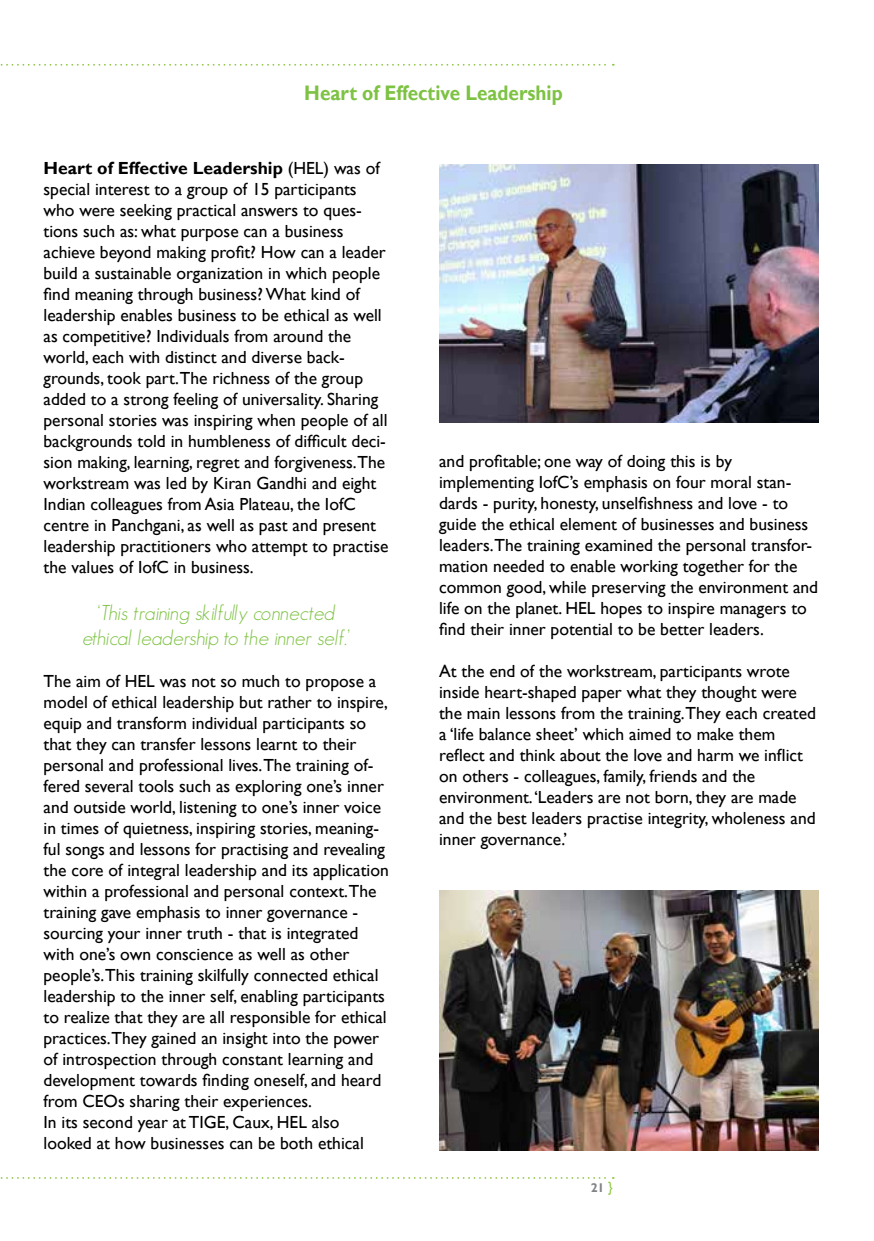
<style>
.page{position:relative;width:874px;height:1241px;background:#fff}
.page>*{position:absolute;margin:0;border:0;box-sizing:border-box;transform-origin:0 0}
.t1{font:italic 300 21px/25.2px "Geosans";color:#7dc242;text-align:center}
.t2{font:700 21px "Gill Sans";color:#7dc242;scale:.9 1}
.t3{font:17.5px/21px "Gill Sans";color:#000}
.t4{font:700 12.6px "Gill Sans";color:#808285}
.s1{font-weight:700}
.s2{font-weight:400;font-size:14px;color:#8dc63f}
</style>
<div class="page">
<svg style="left:0;top:64px;width:613px;height:2px"></svg>
<svg style="left:0;top:1177px;width:613px;height:1px"></svg>
<img style="left:439px;top:164px;width:379px;height:258px">
<img style="left:439px;top:890px;width:379px;height:259px">
<p class="t2" style="left:304px;top:80px;width:288px">Heart of Effective Leadership</p>
<p class="t3" style="left:43px;top:158px;width:346px"><span class="s1">Heart of Effective Leadership</span> (HEL) was of special interest to a group of 15 participants who were seeking practical answers to ques&shy;tions such as: what purpose can a business achieve beyond making profit? How can a leader build a sustainable organization in which people find meaning through business? What kind of leadership enables business to be ethical as well as competitive? Individuals from around the world, each with distinct and diverse back&shy;grounds, took part.The richness of the group added to a strong feeling of universality. Sharing personal stories was inspiring when people of all backgrounds told in humbleness of difficult deci&shy;sion making, learning, regret and forgiveness.The workstream was led by Kiran Gandhi and eight Indian colleagues from Asia Plateau, the IofC centre in Panchgani, as well as past and present leadership practitioners who attempt to practise the values of IofC in business.</p>
<p class="t1" style="left:83px;top:599px;width:269px">‘This training skilfully connected ethical leadership to the inner self.’</p>
<p class="t3" style="left:43px;top:670px;width:347px">The aim of HEL was not so much to propose a model of ethical leadership but rather to inspire, equip and transform individual participants so that they can transfer lessons learnt to their personal and professional lives.The training of&shy;fered several tools such as exploring one’s inner and outside world, listening to one’s inner voice in times of quietness, inspiring stories, meaning&shy;ful songs and lessons for practising and revealing the core of integral leadership and its application within a professional and personal context.The training gave emphasis to inner governance - sourcing your inner truth - that is integrated with one’s own conscience as well as other people’s.This training skilfully connected ethical leadership to the inner self, enabling participants to realize that they are all responsible for ethical practices.They gained an insight into the power of introspection through constant learning and development towards finding oneself, and heard from CEOs sharing their experiences.<br>In its second year at TIGE, Caux, HEL also looked at how businesses can be both ethical</p>
<p class="t3" style="left:439px;top:451px;width:380px">and profitable; one way of doing this is by implementing IofC’s emphasis on four moral stan&shy;dards - purity, honesty, unselfishness and love - to guide the ethical element of businesses and business leaders.The training examined the personal transfor&shy;mation needed to enable working together for the common good, while preserving the environment and life on the planet. HEL hopes to inspire managers to find their inner potential to be better leaders.</p>
<p class="t3" style="left:439px;top:661px;width:378px">At the end of the workstream, participants wrote inside heart-shaped paper what they thought were the main lessons from the training.They each created a ‘life balance sheet’ which aimed to make them reflect and think about the love and harm we inflict on others - colleagues, family, friends and the environment. ‘Leaders are not born, they are made and the best leaders practise integrity, wholeness and inner governance.’</p>
<p class="t4" style="left:590px;top:1180px;width:23px">21 <span class="s2">}</span></p>
</div>
